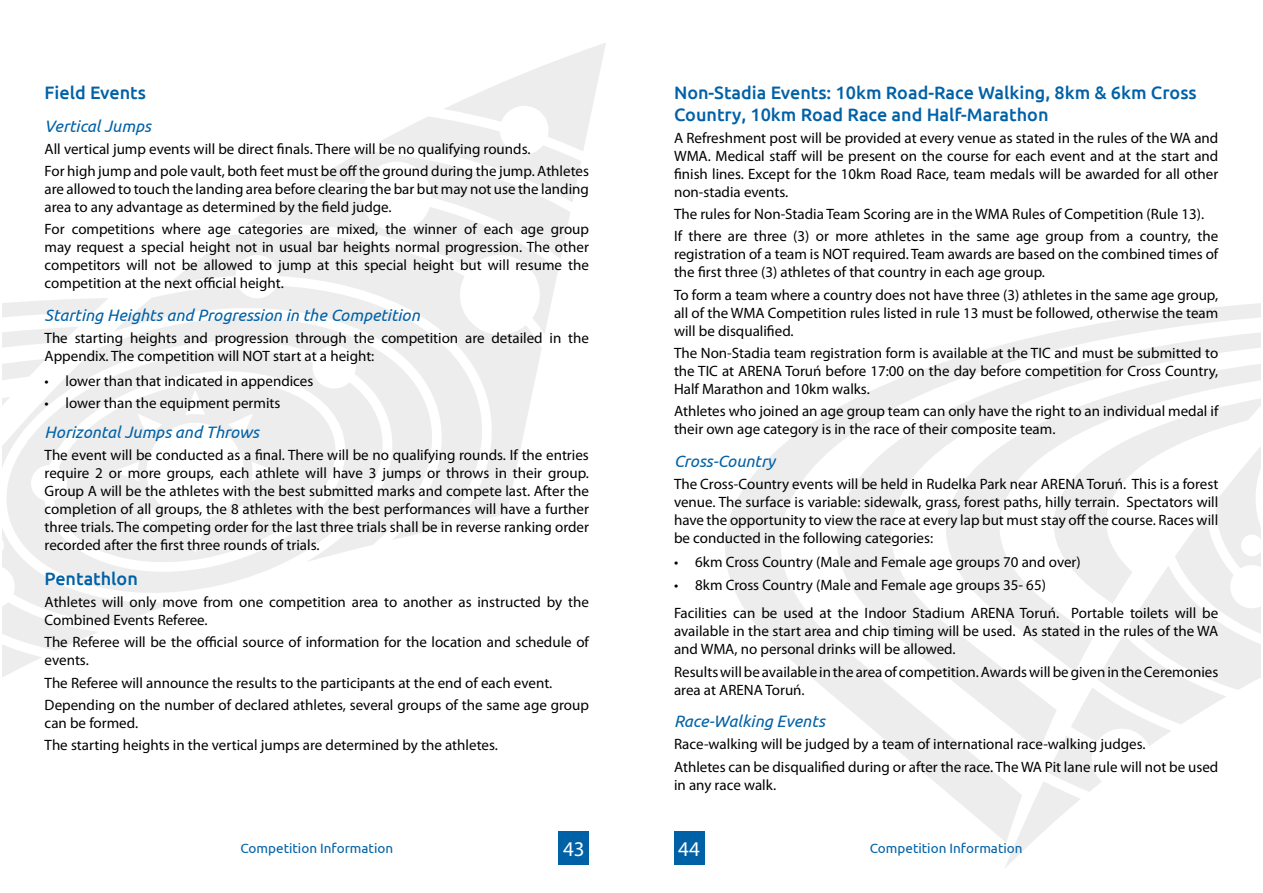
<style>
.page{position:relative;width:1263px;height:893px;background:#fff}
.page>*{position:absolute;margin:0;border:0;box-sizing:border-box;transform-origin:0 0}
.t1{font:21px "Myriad Pro";color:#fff}
.t2{font:500 18px/21.6px "Ubuntu";color:#0061a7}
.t3{font:italic 16.5px "Ubuntu";color:#0061a7}
.t4{font:15px/18px "Myriad Pro";color:#000}
.t5{font:13.5px "Ubuntu";color:#0061a7}
</style>
<div class="page">
<svg style="left:2px;top:298px;width:106px;height:19px;fill:#ededed"></svg>
<svg style="left:99px;top:343px;width:279px;height:281px"></svg>
<svg style="left:99px;top:381px;width:240px;height:193px;fill:#ededed"></svg>
<svg style="left:248px;top:189px;width:310px;height:145px;fill:#eee"></svg>
<svg style="left:169px;top:233px;width:373px;height:285px;fill:#ededed"></svg>
<svg style="left:112px;top:286px;width:376px;height:254px;fill:#ededed"></svg>
<svg style="left:2px;top:327px;width:97px;height:350px"></svg>
<svg style="left:313px;top:43px;width:293px;height:216px"></svg>
<div style="left:559px;top:831px;width:30px;height:34px;background:#0061a7"></div>
<svg style="left:725px;top:303px;width:536px;height:537px"></svg>
<svg style="left:1004px;top:318px;width:257px;height:550px"></svg>
<div style="left:674px;top:831px;width:30px;height:34px;background:#0061a7"></div>
<p class="t2" style="left:45px;top:81px;width:103px">Field Events</p>
<p class="t3" style="left:45px;top:116px;width:108px">Vertical Jumps</p>
<p class="t4" style="left:45px;top:137px;width:546px;line-height:22.2px">All vertical jump events will be direct finals. There will be no qualifying rounds.<br>For high jump and pole vault, both feet must be off the ground during the jump. Athletes</p>
<p class="t4" style="left:45px;top:180px;width:546px">are allowed to touch the landing area before clearing the bar but may not use the landing area to any advantage as determined by the field judge.</p>
<p class="t4" style="left:45px;top:220px;width:546px;text-align:justify">For competitions where age categories are mixed, the winner of each age group may request a special height not in usual bar heights normal progression. The other competitors will not be allowed to jump at this special height but will resume the competition at the next official height.</p>
<p class="t3" style="left:45px;top:305px;width:377px">Starting Heights and Progression in the Competition</p>
<p class="t4" style="left:45px;top:329px;width:546px">The starting heights and progression through the competition are detailed in the<br>Appendix. The competition will NOT start at a height:</p>
<p class="t4" style="left:45px;top:371px;width:270px">• lower than that indicated in appendices</p>
<p class="t4" style="left:45px;top:393px;width:237px">• lower than the equipment permits</p>
<p class="t3" style="left:45px;top:422px;width:216px">Horizontal Jumps and Throws</p>
<p class="t4" style="left:45px;top:446px;width:546px;text-align:justify">The event will be conducted as a final. There will be no qualifying rounds. If the entries require 2 or more groups, each athlete will have 3 jumps or throws in their group.<br>Group A will be the athletes with the best submitted marks and compete last. After the completion of all groups, the 8 athletes with the best performances will have a further three trials. The competing order for the last three trials shall be in reverse ranking order recorded after the first three rounds of trials.</p>
<p class="t2" style="left:45px;top:567px;width:95px">Pentathlon</p>
<p class="t4" style="left:45px;top:593px;width:546px">Athletes will only move from one competition area to another as instructed by the<br>Combined Events Referee.</p>
<p class="t4" style="left:45px;top:633px;width:546px">The Referee will be the official source of information for the location and schedule of events.</p>
<p class="t4" style="left:45px;top:671px;width:546px;line-height:22.2px">The Referee will announce the results to the participants at the end of each event.<br>Depending on the number of declared athletes, several groups of the same age group</p>
<p class="t4" style="left:45px;top:711px;width:455px;line-height:22.2px">can be formed.<br>The starting heights in the vertical jumps are determined by the athletes.</p>
<p class="t5" style="left:240px;top:840px;width:154px">Competition Information</p>
<h1 class="t1" style="left:563px;top:836px;width:23px">43</h1>
<p class="t2" style="left:674px;top:81px;width:524px">Non-Stadia Events: 10km Road-Race Walking, 8km &amp; 6km Cross<br>Country, 10km Road Race and Half-Marathon</p>
<p class="t4" style="left:674px;top:129px;width:546px;text-align:justify">A Refreshment post will be provided at every venue as stated in the rules of the WA and WMA. Medical staff will be present on the course for each event and at the start and finish lines. Except for the 10km Road Race, team medals will be awarded for all other non-stadia events.</p>
<p class="t4" style="left:674px;top:203px;width:546px;line-height:22.2px">The rules for Non-Stadia Team Scoring are in the WMA Rules of Competition (Rule 13).<br>If there are three (3) or more athletes in the same age group from a country, the</p>
<p class="t4" style="left:674px;top:245px;width:546px">registration of a team is NOT required. Team awards are based on the combined times of the first three (3) athletes of that country in each age group.</p>
<p class="t4" style="left:674px;top:285px;width:546px;text-align:justify">To form a team where a country does not have three (3) athletes in the same age group, all of the WMA Competition rules listed in rule 13 must be followed, otherwise the team will be disqualified.</p>
<p class="t4" style="left:674px;top:344px;width:546px;text-align:justify">The Non-Stadia team registration form is available at the TIC and must be submitted to the TIC at ARENA Toruń before 17:00 on the day before competition for Cross Country, Half Marathon and 10km walks.</p>
<p class="t4" style="left:674px;top:402px;width:546px">Athletes who joined an age group team can only have the right to an individual medal if their own age category is in the race of their composite team.</p>
<p class="t3" style="left:674px;top:451px;width:103px">Cross-Country</p>
<p class="t4" style="left:674px;top:475px;width:546px;text-align:justify">The Cross-Country events will be held in Rudelka Park near ARENA Toruń. This is a forest venue. The surface is variable: sidewalk, grass, forest paths, hilly terrain. Spectators will have the opportunity to view the race at every lap but must stay off the course. Races will be conducted in the following categories:</p>
<p class="t4" style="left:674px;top:553px;width:408px">• 6km Cross Country (Male and Female age groups 70 and over)</p>
<p class="t4" style="left:674px;top:570px;width:546px;line-height:28.7px">• 8km Cross Country (Male and Female age groups 35- 65)<br>Facilities can be used at the Indoor Stadium ARENA Toruń. Portable toilets will be</p>
<p class="t4" style="left:674px;top:622px;width:546px">available in the start area and chip timing will be used. As stated in the rules of the WA and WMA, no personal drinks will be allowed.</p>
<p class="t4" style="left:674px;top:662px;width:546px">Results will be available in the area of competition. Awards will be given in the Ceremonies area at ARENA Toruń.</p>
<p class="t3" style="left:674px;top:711px;width:152px">Race-Walking Events</p>
<p class="t4" style="left:674px;top:733px;width:546px;line-height:22.2px">Race-walking will be judged by a team of international race-walking judges.<br>Athletes can be disqualified during or after the race. The WA Pit lane rule will not be used</p>
<p class="t4" style="left:674px;top:775px;width:104px">in any race walk.</p>
<h1 class="t1" style="left:678px;top:836px;width:23px">44</h1>
<p class="t5" style="left:870px;top:840px;width:154px">Competition Information</p>
</div>
